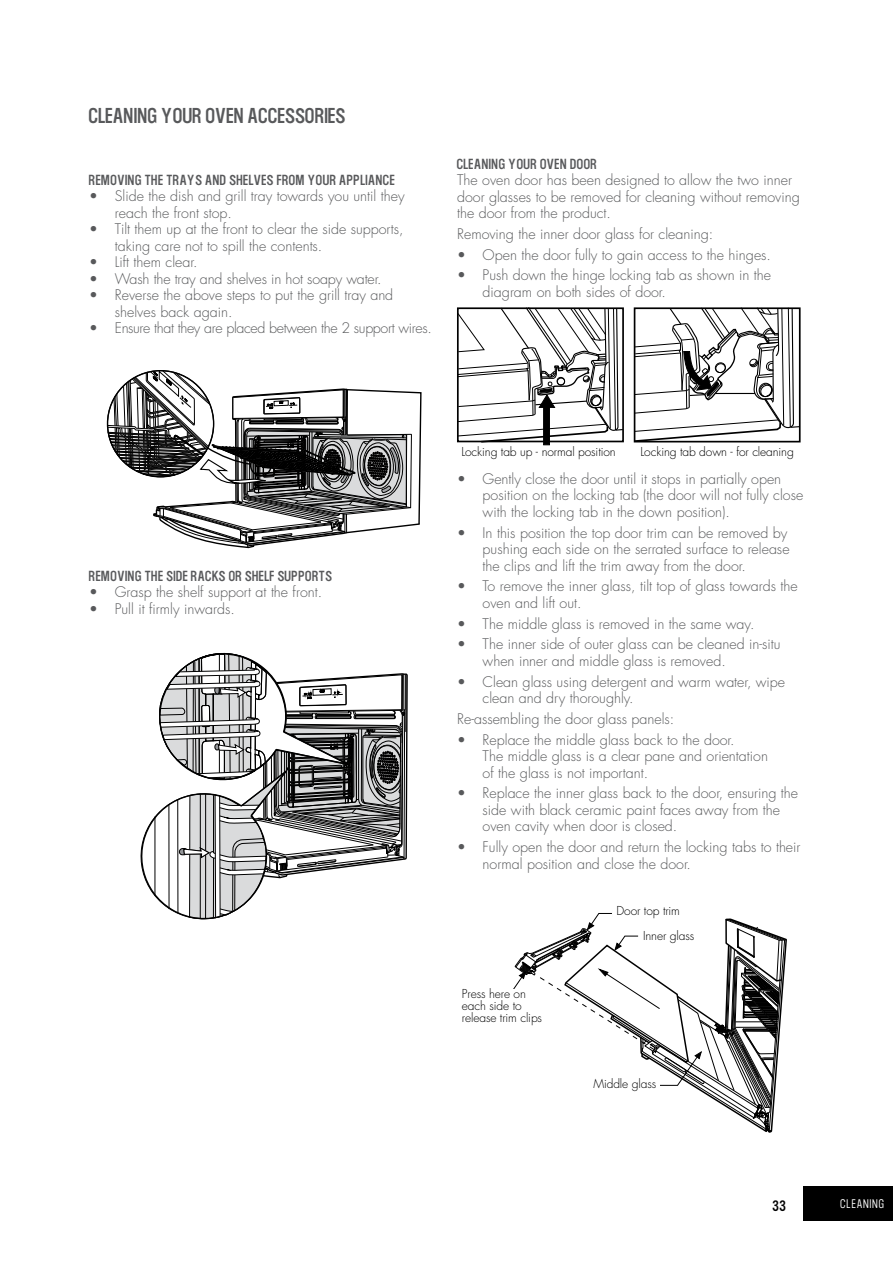
<style>
.page{position:relative;width:893px;height:1263px;background:#fff}
.page>*{position:absolute;margin:0;border:0;box-sizing:border-box;transform-origin:0 0}
.t1{font:21px "Westinghouse Gothic Bk";letter-spacing:-.02em;color:#58595b}
.t2{font:15px "Westinghouse Gothic Bk";color:#000}
.t3{font:300 14.25px/16.5px "Futura LT";color:#58595b}
.t4{font:14.25px "Westinghouse Gothic Bk";color:#58595b}
.t5{font:300 14.25px "Futura LT";letter-spacing:-.025em;color:#58595b}
.t6{font:300 12px/12px "Futura LT";letter-spacing:-.01em;color:#000}
.t7{font:12px "Westinghouse Gothic Lt";letter-spacing:.005em;color:#fff}
.t8{font:9px/10.1px "Arial";color:#000}
</style>
<div class="page">
<div style="left:804px;top:1186px;width:89px;height:34px;background:#000"></div>
<svg style="left:107px;top:370px;width:315px;height:179px"></svg>
<svg style="left:140px;top:652px;width:268px;height:268px"></svg>
<svg style="left:633px;top:307px;width:168px;height:136px"></svg>
<div style="left:715px;top:364px;width:10px;height:9px;border:1px solid #000;border-radius:50%"></div>
<svg style="left:457px;top:307px;width:167px;height:139px"></svg>
<svg style="left:513px;top:913px;width:274px;height:220px"></svg>
<div style="left:462px;top:989px;width:92px;height:44px;background:#fff"></div>
<div style="left:593px;top:1079px;width:67px;height:16px;background:#fff"></div>
<h1 class="t1" style="left:89px;top:105px;width:259px">CLEANING YOUR OVEN ACCESSORIES</h1>
<p class="t4" style="left:89px;top:172px;width:308px">REMOVING THE TRAYS AND SHELVES FROM YOUR APPLIANCE</p>
<p class="t3" style="left:115px;top:188px;width:291px;text-indent:-26px">• Slide the dish and grill tray towards you until they reach the front stop.</p>
<p class="t3" style="left:115px;top:221px;width:290px;text-indent:-26px">• Tilt them up at the front to clear the side supports, taking care not to spill the contents.</p>
<p class="t3" style="left:89px;top:254px;width:110px">• Lift them clear.</p>
<p class="t3" style="left:89px;top:271px;width:294px">• Wash the tray and shelves in hot soapy water.</p>
<p class="t3" style="left:115px;top:287px;width:280px;text-indent:-26px">• Reverse the above steps to put the grill tray and shelves back again.</p>
<p class="t5" style="left:89px;top:319px;width:344px">• Ensure that they are placed between the 2 support wires.</p>
<p class="t4" style="left:457px;top:156px;width:142px">CLEANING YOUR OVEN DOOR</p>
<p class="t3" style="left:457px;top:172px;width:344px">The oven door has been designed to allow the two inner door glasses to be removed for cleaning without removing the door from the product.</p>
<p class="t3" style="left:457px;top:226px;width:258px">Removing the inner door glass for cleaning:</p>
<p class="t3" style="left:457px;top:247px;width:315px">• Open the door fully to gain access to the hinges.</p>
<p class="t3" style="left:483px;top:267px;width:290px;text-indent:-26px">• Push down the hinge locking tab as shown in the diagram on both sides of door.</p>
<p class="t4" style="left:89px;top:568px;width:245px">REMOVING THE SIDE RACKS OR SHELF SUPPORTS</p>
<p class="t3" style="left:89px;top:584px;width:234px">• Grasp the shelf support at the front.</p>
<p class="t3" style="left:89px;top:601px;width:147px">• Pull it firmly inwards.</p>
<p class="t6" style="left:461px;top:446px;width:156px">Locking tab up - normal position</p>
<p class="t6" style="left:640px;top:446px;width:155px">Locking tab down - for cleaning</p>
<p class="t3" style="left:483px;top:471px;width:322px;text-indent:-26px">• Gently close the door until it stops in partially open position on the locking tab (the door will not fully close with the locking tab in the down position).</p>
<p class="t3" style="left:483px;top:524px;width:308px;text-indent:-26px">• In this position the top door trim can be removed by pushing each side on the serrated surface to release the clips and lift the trim away from the door.</p>
<p class="t3" style="left:483px;top:578px;width:317px;text-indent:-26px">• To remove the inner glass, tilt top of glass towards the oven and lift out.</p>
<p class="t3" style="left:457px;top:615px;width:299px">• The middle glass is removed in the same way.</p>
<p class="t3" style="left:483px;top:636px;width:299px;text-indent:-26px">• The inner side of outer glass can be cleaned in-situ when inner and middle glass is removed.</p>
<p class="t3" style="left:483px;top:673px;width:304px;text-indent:-26px">• Clean glass using detergent and warm water, wipe clean and dry thoroughly.</p>
<p class="t3" style="left:457px;top:711px;width:219px">Re-assembling the door glass panels:</p>
<p class="t3" style="left:483px;top:731px;width:287px;text-indent:-26px">• Replace the middle glass back to the door.<br>The middle glass is a clear pane and orientation of the glass is not important.</p>
<p class="t3" style="left:483px;top:785px;width:317px;text-indent:-26px">• Replace the inner glass back to the door, ensuring the side with black ceramic paint faces away from the oven cavity when door is closed.</p>
<p class="t3" style="left:483px;top:839px;width:319px;text-indent:-26px">• Fully open the door and return the locking tabs to their normal position and close the door.</p>
<p class="t8" style="left:613px;top:909px;width:53px">Door top trim</p>
<p class="t8" style="left:640px;top:931px;width:45px">Inner glass</p>
<p class="t6" style="left:643px;top:898px;width:53px;line-height:24.8px;text-indent:-27px">Door top trim<br>Inner glass</p>
<p class="t6" style="left:462px;top:988px;width:82px">Press here on each side to release trim clips</p>
<p class="t8" style="left:471px;top:988px;width:98px">Press here on each side to release trim clips</p>
<p class="t6" style="left:593px;top:1078px;width:64px">Middle glass</p>
<p class="t8" style="left:606px;top:1079px;width:51px">Middle glass</p>
<p class="t2" style="left:773px;top:1198px;width:15px">33</p>
<p class="t7" style="left:840px;top:1197px;width:46px">CLEANING</p>
</div>
